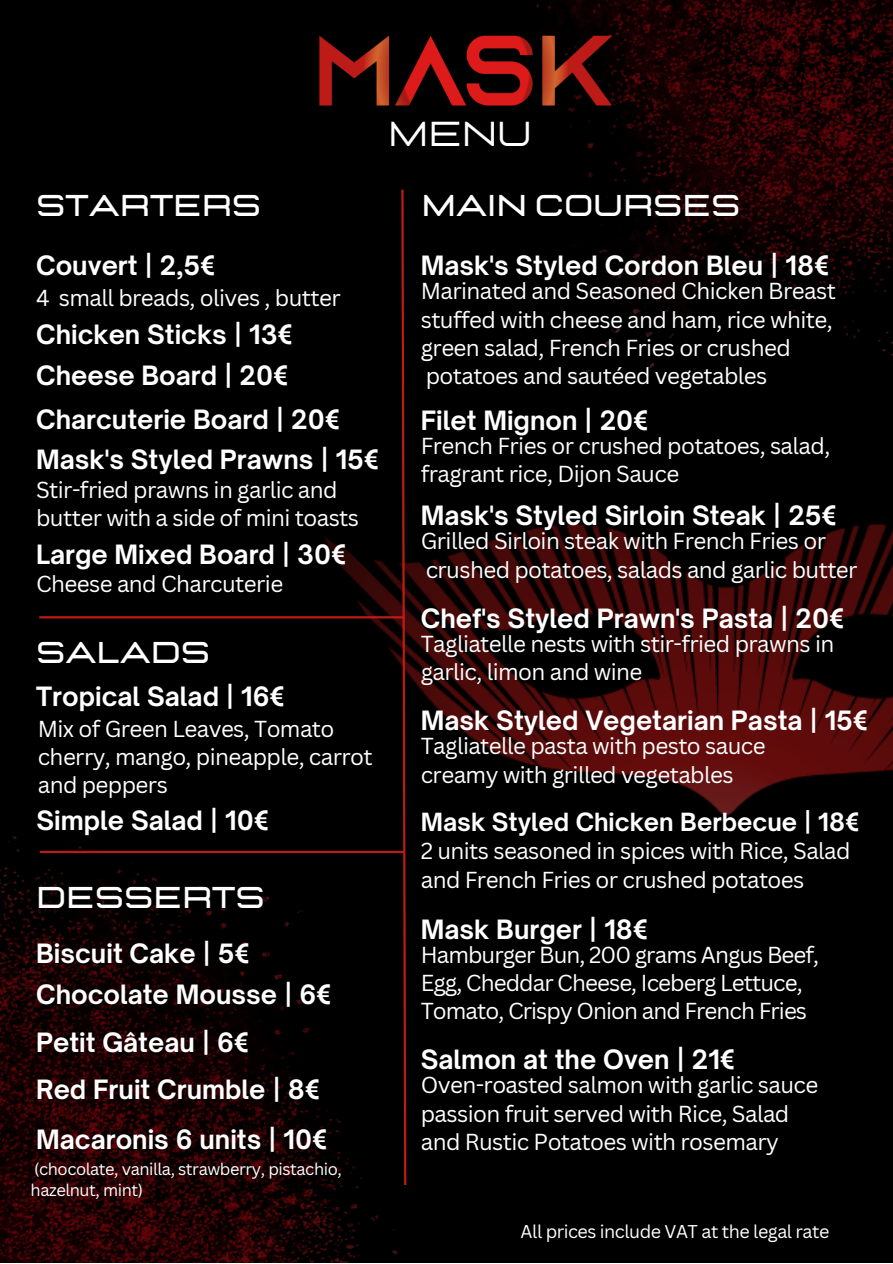
<style>
.page{position:relative;width:893px;height:1264px;background:#fff}
.page>*{position:absolute;margin:0;border:0;box-sizing:border-box;transform-origin:0 0}
.t1{font:34.5px "Lastica";color:#fff}
.t2{font:700 30px "Lastica";color:#fff}
.t3{font:700 25.5px "Open Sauce One";color:#fff}
.t4{font:700 24px "Open Sauce One";color:#fff}
.t5{font:22.5px/28px "Canva Sans";letter-spacing:-.025em;color:#fff}
.t6{font:18px "Canva Sans";letter-spacing:-.025em;color:#fff}
.t7{font:16.5px "Canva Sans";letter-spacing:-.025em;color:#fff}
</style>
<div class="page">
<img style="left:0;top:0;width:892px;height:1262px">
<div style="left:226px;top:866px;width:666px;height:268px;background:#000"></div>
<img style="left:464px;top:0;width:428px;height:409px">
<img style="left:169px;top:12px;width:589px;height:284px">
<img style="left:0;top:763px;width:446px;height:499px">
<hr style="left:39px;top:616px;width:366px;height:2px;background:#bd1b18">
<svg style="left:400px;top:187px;width:7px;height:1000px"></svg>
<hr style="left:40px;top:850px;width:364px;height:3px;background:#bd1b18">
<p class="t1" style="left:388px;top:118px;width:145px">MENU</p>
<p class="t2" style="left:36px;top:191px;width:226px">STARTERS</p>
<p class="t3" style="left:36px;top:250px;width:181px">Couvert | 2,5€</p>
<p class="t5" style="left:36px;top:284px;width:306px">4 small breads, olives , butter</p>
<p class="t3" style="left:36px;top:319px;width:258px">Chicken Sticks | 13€</p>
<p class="t3" style="left:36px;top:360px;width:254px">Cheese Board | 20€</p>
<p class="t3" style="left:36px;top:403px;width:306px">Charcuterie Board | 20€</p>
<p class="t3" style="left:36px;top:444px;width:345px">Mask's Styled Prawns | 15€</p>
<p class="t5" style="left:36px;top:475px;width:324px">Stir-fried prawns in garlic and butter with a side of mini toasts</p>
<p class="t3" style="left:36px;top:538px;width:312px">Large Mixed Board | 30€</p>
<p class="t5" style="left:36px;top:569px;width:248px">Cheese and Charcuterie</p>
<p class="t2" style="left:36px;top:638px;width:176px">SALADS</p>
<p class="t3" style="left:36px;top:680px;width:250px">Tropical Salad | 16€</p>
<p class="t5" style="left:38px;top:714px;width:298px">Mix of Green Leaves, Tomato</p>
<p class="t5" style="left:38px;top:742px;width:336px">cherry, mango, pineapple, carrot</p>
<p class="t5" style="left:38px;top:770px;width:132px">and peppers</p>
<p class="t3" style="left:37px;top:804px;width:234px">Simple Salad | 10€</p>
<p class="t2" style="left:36px;top:882px;width:230px">DESSERTS</p>
<p class="t3" style="left:36px;top:937px;width:215px">Biscuit Cake | 5€</p>
<p class="t3" style="left:36px;top:978px;width:297px">Chocolate Mousse | 6€</p>
<p class="t3" style="left:36px;top:1026px;width:215px">Petit Gâteau | 6€</p>
<p class="t3" style="left:36px;top:1073px;width:286px">Red Fruit Crumble | 8€</p>
<p class="t3" style="left:36px;top:1123px;width:293px">Macaronis 6 units | 10€</p>
<p class="t7" style="left:34px;top:1157px;width:309px">(chocolate, vanilla, strawberry, pistachio,</p>
<p class="t7" style="left:31px;top:1177px;width:114px">hazelnut, mint)</p>
<p class="t2" style="left:421px;top:191px;width:320px">MAIN COURSES</p>
<p class="t3" style="left:421px;top:250px;width:410px">Mask's Styled Cordon Bleu | 18€</p>
<p class="t5" style="left:421px;top:277px;width:416px">Marinated and Seasoned Chicken Breast</p>
<p class="t5" style="left:421px;top:305px;width:413px">stuffed with cheese and ham, rice white,</p>
<p class="t5" style="left:421px;top:333px;width:371px">green salad, French Fries or crushed</p>
<p class="t5" style="left:425px;top:361px;width:343px">potatoes and sautéed vegetables</p>
<p class="t3" style="left:421px;top:404px;width:229px">Filet Mignon | 20€</p>
<p class="t5" style="left:421px;top:431px;width:411px">French Fries or crushed potatoes, salad,</p>
<p class="t5" style="left:421px;top:459px;width:260px">fragrant rice, Dijon Sauce</p>
<p class="t3" style="left:421px;top:500px;width:418px">Mask's Styled Sirloin Steak | 25€</p>
<p class="t5" style="left:421px;top:526px;width:407px">Grilled Sirloin steak with French Fries or</p>
<p class="t5" style="left:425px;top:555px;width:433px">crushed potatoes, salads and garlic butter</p>
<p class="t3" style="left:421px;top:602px;width:425px">Chef's Styled Prawn's Pasta | 20€</p>
<p class="t5" style="left:421px;top:629px;width:415px">Tagliatelle nests with stir-fried prawns in</p>
<p class="t5" style="left:421px;top:657px;width:223px">garlic, limon and wine</p>
<p class="t3" style="left:421px;top:705px;width:449px">Mask Styled Vegetarian Pasta | 15€</p>
<p class="t5" style="left:421px;top:731px;width:346px">Tagliatelle pasta with pesto sauce</p>
<p class="t5" style="left:421px;top:759px;width:314px">creamy with grilled vegetables</p>
<p class="t4" style="left:421px;top:806px;width:440px">Mask Styled Chicken Berbecue | 18€</p>
<p class="t5" style="left:421px;top:836px;width:431px">2 units seasoned in spices with Rice, Salad</p>
<p class="t5" style="left:421px;top:864px;width:385px">and French Fries or crushed potatoes</p>
<p class="t3" style="left:421px;top:913px;width:229px">Mask Burger | 18€</p>
<p class="t5" style="left:421px;top:940px;width:400px">Hamburger Bun, 200 grams Angus Beef,</p>
<p class="t5" style="left:421px;top:968px;width:383px">Egg, Cheddar Cheese, Iceberg Lettuce,</p>
<p class="t5" style="left:421px;top:996px;width:388px">Tomato, Crispy Onion and French Fries</p>
<p class="t3" style="left:421px;top:1043px;width:316px">Salmon at the Oven | 21€</p>
<p class="t5" style="left:421px;top:1070px;width:399px">Oven-roasted salmon with garlic sauce</p>
<p class="t5" style="left:421px;top:1098px;width:370px">passion fruit served with Rice, Salad</p>
<p class="t5" style="left:421px;top:1126px;width:359px">and Rustic Potatoes with rosemary</p>
<p class="t6" style="left:520px;top:1218px;width:310px">All prices include VAT at the legal rate</p>
</div>
